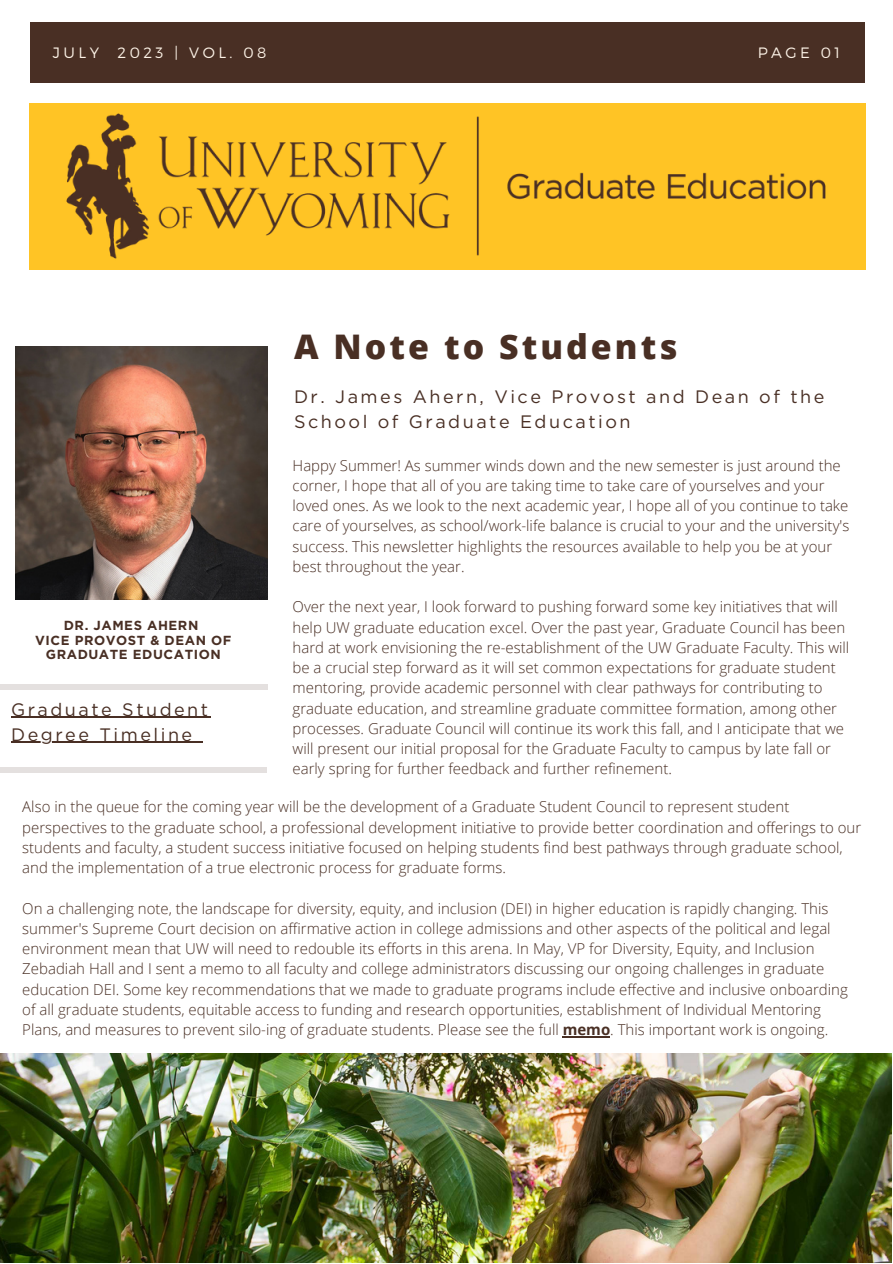
<style>
.page{position:relative;width:893px;height:1264px;background:#fff}
.page>*{position:absolute;margin:0;border:0;box-sizing:border-box;transform-origin:0 0}
.t1{font:800 33.9px "Open Sans";letter-spacing:.09em;color:#492f24}
.t2{font:18px/24.8px "Gotham";letter-spacing:.14em;color:#492f24}
.t3{font:300 15px/20.2px "Open Sans";color:#492f24}
.t4{font:300 15px "Montserrat";letter-spacing:.23em;color:#fcf2e6}
.t5{font:700 13.05px/14.2px "Gotham";letter-spacing:.045em;color:#492f24;text-align:center}
.s1{font-weight:700}
</style>
<div class="page">
<div style="left:30px;top:23px;width:835px;height:60px;background:#492f24"></div>
<img style="left:15px;top:346px;width:252px;height:253px">
<div style="left:0;top:766px;width:267px;height:6px;background:#e4e0df"></div>
<div style="left:0;top:684px;width:268px;height:5px;background:#e4e0df"></div>
<img style="left:29px;top:103px;width:834px;height:167px">
<img style="left:0;top:1053px;width:891px;height:209px">
<hr style="left:562px;top:1036px;width:48px;height:1px;background:#492f24">
<hr style="left:11px;top:717px;width:200px;height:1px;background:#492f24">
<hr style="left:11px;top:741px;width:184px;height:1px;background:#492f24">
<p class="t4" style="left:53px;top:43px;width:215px">JULY 2023 | VOL. 08</p>
<p class="t4" style="left:757px;top:43px;width:84px">PAGE 01</p>
<p class="t1" style="left:294px;top:323px;width:385px">A Note to Students</p>
<p class="t2" style="left:294px;top:385px;width:531px">Dr. James Ahern, Vice Provost and Dean of the<br>School of Graduate Education</p>
<p class="t3" style="left:292px;top:455px;width:558px">Happy Summer! As summer winds down and the new semester is just around the corner, I hope that all of you are taking time to take care of yourselves and your loved ones. As we look to the next academic year, I hope all of you continue to take care of yourselves, as school/work-life balance is crucial to your and the university's success. This newsletter highlights the resources available to help you be at your best throughout the year.</p>
<p class="t3" style="left:292px;top:596px;width:558px">Over the next year, I look forward to pushing forward some key initiatives that will help UW graduate education excel. Over the past year, Graduate Council has been hard at work envisioning the re-establishment of the UW Graduate Faculty. This will be a crucial step forward as it will set common expectations for graduate student mentoring, provide academic personnel with clear pathways for contributing to graduate education, and streamline graduate committee formation, among other processes. Graduate Council will continue its work this fall, and I anticipate that we will present our initial proposal for the Graduate Faculty to campus by late fall or early spring for further feedback and further refinement.</p>
<p class="t3" style="left:22px;top:796px;width:840px">Also in the queue for the coming year will be the development of a Graduate Student Council to represent student perspectives to the graduate school, a professional development initiative to provide better coordination and offerings to our students and faculty, a student success initiative focused on helping students find best pathways through graduate school, and the implementation of a true electronic process for graduate forms.</p>
<p class="t3" style="left:22px;top:897px;width:827px">On a challenging note, the landscape for diversity, equity, and inclusion (DEI) in higher education is rapidly changing. This summer's Supreme Court decision on affirmative action in college admissions and other aspects of the political and legal environment mean that UW will need to redouble its efforts in this arena. In May, VP for Diversity, Equity, and Inclusion Zebadiah Hall and I sent a memo to all faculty and college administrators discussing our ongoing challenges in graduate education DEI. Some key recommendations that we made to graduate programs include effective and inclusive onboarding of all graduate students, equitable access to funding and research opportunities, establishment of Individual Mentoring Plans, and measures to prevent silo-ing of graduate students. Please see the full <span class="s1">memo</span>. This important work is ongoing.</p>
<p class="t5" style="left:64px;top:619px;width:136px">DR. JAMES AHERN</p>
<p class="t5" style="left:35px;top:633px;width:198px">VICE PROVOST &amp; DEAN OF<br>GRADUATE EDUCATION</p>
<p class="t2" style="left:11px;top:698px;width:198px">Graduate Student<br>Degree Timeline</p>
</div>
